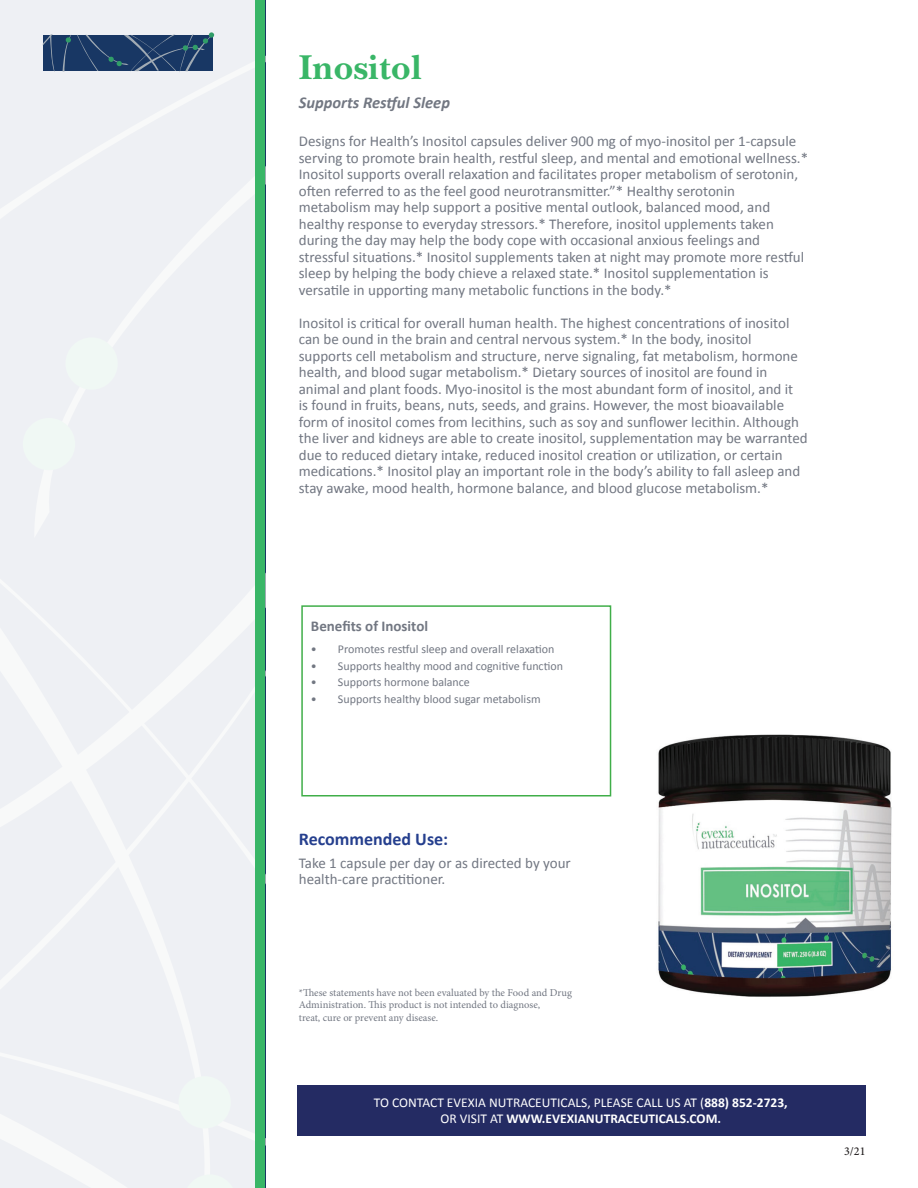
<style>
.page{position:relative;width:918px;height:1188px;background:#fff}
.page>*{position:absolute;margin:0;border:0;box-sizing:border-box;transform-origin:0 0}
.t1{font:700 36px "New Baskerville Std";letter-spacing:.01em;color:#39b667}
.t2{font:700 18px "Calibri";color:#253f8e}
.t3{font:italic 700 16.5px "Calibri";color:#727782}
.t4{font:15px/16.5px "Calibri";color:#727782}
.t5{font:700 15px "Calibri";color:#727782}
.t6{font:13.5px/16.2px "Calibri";color:#fff;text-align:center}
.t7{font:12px "Calibri";color:#727782}
.t8{font:500 12px "Minion Pro";color:#231f20}
.t9{font:10.5px/12.6px "Minion Pro";color:#727782}
.s1{font-weight:700}
</style>
<div class="page">
<div style="left:297px;top:1085px;width:569px;height:51px;background:#242b63"></div>
<div style="left:0;top:0;width:260px;height:1188px;background:#eef0f4"></div>
<div style="left:256px;top:0;width:9px;height:1188px;background:#39b667"></div>
<svg style="left:43px;top:32px;width:172px;height:40px;background:#385579"></svg>
<div style="left:301px;top:605px;width:310px;height:191px;border:2px solid #40ae49"></div>
<img style="left:658px;top:734px;width:234px;height:263px">
<h1 class="t1" style="left:299px;top:46px;width:124px">Inositol</h1>
<p class="t3" style="left:299px;top:93px;width:153px">Supports Restful Sleep</p>
<p class="t4" style="left:299px;top:133px;width:511px">Designs for Health’s Inositol capsules deliver 900 mg of myo‑inositol per 1‑capsule serving to promote brain health, restful sleep, and mental and emotional wellness.* Inositol supports overall relaxation and facilitates proper metabolism of serotonin, often referred to as the feel good neurotransmitter.”* Healthy serotonin metabolism may help support a positive mental outlook, balanced mood, and healthy response to everyday stressors.* Therefore, inositol upplements taken during the day may help the body cope with occasional anxious feelings and stressful situations.* Inositol supplements taken at night may promote more restful sleep by helping the body chieve a relaxed state.* Inositol supplementation is versatile in upporting many metabolic functions in the body.*</p>
<p class="t4" style="left:299px;top:315px;width:510px">Inositol is critical for overall human health. The highest concentrations of inositol can be ound in the brain and central nervous system.* In the body, inositol supports cell metabolism and structure, nerve signaling, fat metabolism, hormone health, and blood sugar metabolism.* Dietary sources of inositol are found in animal and plant foods. Myo‑inositol is the most abundant form of inositol, and it<br>is found in fruits, beans, nuts, seeds, and grains. However, the most bioavailable form of inositol comes from lecithins, such as soy and sunflower lecithin. Although the liver and kidneys are able to create inositol, supplementation may be warranted due to reduced dietary intake, reduced inositol creation or utilization, or certain medications.* Inositol play an important role in the body’s ability to fall asleep and stay awake, mood health, hormone balance, and blood glucose metabolism.*</p>
<p class="t5" style="left:311px;top:616px;width:119px">Benefits of Inositol</p>
<p class="t7" style="left:311px;top:642px;width:245px">• Promotes restful sleep and overall relaxation</p>
<p class="t7" style="left:311px;top:658px;width:254px">• Supports healthy mood and cognitive function</p>
<p class="t7" style="left:311px;top:675px;width:160px">• Supports hormone balance</p>
<p class="t7" style="left:311px;top:691px;width:231px">• Supports healthy blood sugar metabolism</p>
<p class="t2" style="left:299px;top:828px;width:151px">Recommended Use:</p>
<p class="t4" style="left:299px;top:855px;width:274px">Take 1 capsule per day or as directed by your health‑care practitioner.</p>
<p class="t9" style="left:299px;top:986px;width:275px">*These statements have not been evaluated by the Food and Drug<br>Administration. This product is not intended to diagnose,<br>treat, cure or prevent any disease.</p>
<p class="t6" style="left:374px;top:1094px;width:415px">TO CONTACT EVEXIA NUTRACEUTICALS, PLEASE CALL US AT (<span class="s1">888) 852-2723,<br></span>OR VISIT AT <span class="s1">WWW.EVEXIANUTRACEUTICALS.COM.</span></p>
<p class="t8" style="left:844px;top:1144px;width:23px">3/21</p>
</div>
